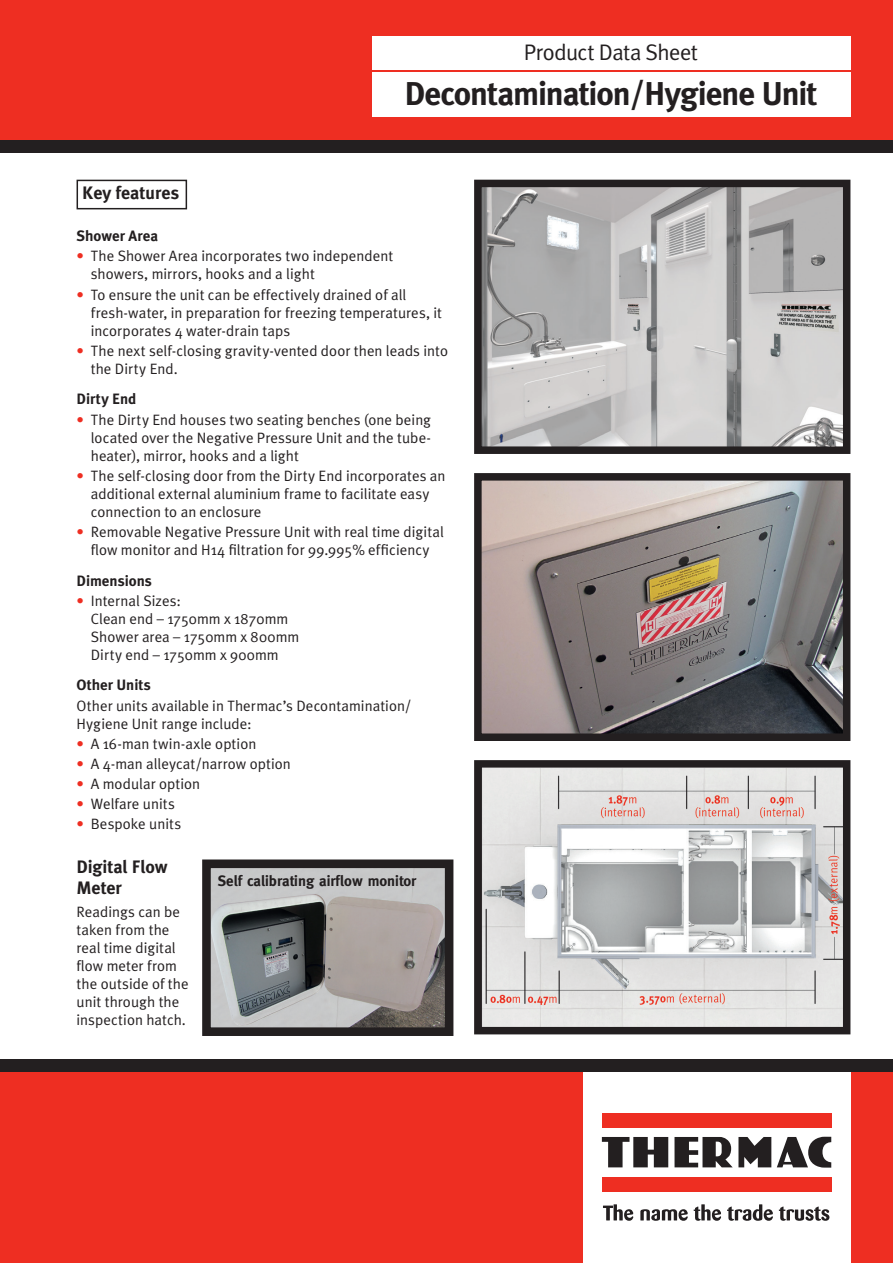
<style>
.page{position:relative;width:893px;height:1263px;background:#fff}
.page>*{position:absolute;margin:0;border:0;box-sizing:border-box;transform-origin:0 0}
.t1{font:33px "Meta Plus Bold Roman";letter-spacing:-.03em;color:#231f20}
.t2{font:22.5px "Meta Plus Normal";letter-spacing:-.025em;color:#231f20}
.t3{font:18px/21px "Meta Plus Bold Roman";color:#231f20}
.t4{font:15px/18px "Meta Plus Normal";letter-spacing:.005em;color:#231f20}
.t5{font:15px "Meta Plus Bold Roman";color:#231f20}
.t6{font:700 15px "Meta";color:#231f20}
.s1{color:#ee2e22}
</style>
<div class="page">
<div style="left:0;top:1071px;width:893px;height:192px;background:#ee2e22"></div>
<div style="left:583px;top:1065px;width:267px;height:198px;background:#fff"></div>
<div style="left:602px;top:1113px;width:229px;height:14px;background:#ee2e22"></div>
<div style="left:602px;top:1177px;width:229px;height:15px;background:#ee2e22"></div>
<svg style="left:602px;top:1137px;width:66px;height:30px"></svg>
<svg style="left:674px;top:1137px;width:97px;height:30px"></svg>
<svg style="left:777px;top:1137px;width:54px;height:31px"></svg>
<svg style="left:603px;top:1204px;width:30px;height:17px"></svg>
<svg style="left:640px;top:1209px;width:48px;height:12px"></svg>
<svg style="left:694px;top:1204px;width:27px;height:17px"></svg>
<svg style="left:727px;top:1204px;width:46px;height:17px"></svg>
<svg style="left:779px;top:1206px;width:50px;height:15px"></svg>
<div style="left:0;top:1059px;width:893px;height:12px;background:#231f20"></div>
<div style="left:0;top:0;width:893px;height:140px;background:#ee2e22"></div>
<div style="left:0;top:140px;width:893px;height:13px;background:#231f20"></div>
<div style="left:372px;top:36px;width:478px;height:34px;background:#fff"></div>
<div style="left:372px;top:72px;width:478px;height:45px;background:#fff"></div>
<img style="left:483px;top:769px;width:358px;height:256px">
<div style="left:474px;top:760px;width:376px;height:274px;border:8px solid #231f20"></div>
<div style="left:77px;top:180px;width:110px;height:29px;border:2px solid #231f20"></div>
<img style="left:483px;top:189px;width:358px;height:256px">
<div style="left:474px;top:180px;width:376px;height:274px;border:8px solid #231f20"></div>
<img style="left:483px;top:482px;width:358px;height:250px">
<div style="left:474px;top:473px;width:376px;height:268px;border:8px solid #231f20"></div>
<img style="left:212px;top:869px;width:231px;height:157px">
<div style="left:202px;top:859px;width:251px;height:177px;border:9px solid #231f20"></div>
<p class="t3" style="left:82px;top:183px;width:98px">Key features</p>
<h2 class="t2" style="left:524px;top:39px;width:176px">Product Data Sheet</h2>
<h1 class="t1" style="left:404px;top:74px;width:415px">Decontamination/Hygiene Unit</h1>
<p class="t5" style="left:77px;top:227px;width:83px">Shower Area</p>
<p class="t4" style="left:91px;top:247px;width:304px;text-indent:-14px"><span class="s1">•</span> The Shower Area incorporates two independent showers, mirrors, hooks and a light</p>
<p class="t4" style="left:91px;top:285px;width:353px;text-indent:-14px"><span class="s1">•</span> To ensure the unit can be effectively drained of all fresh-water, in preparation for freezing temperatures, it incorporates 4 water-drain taps</p>
<p class="t4" style="left:91px;top:341px;width:359px;text-indent:-14px"><span class="s1">•</span> The next self-closing gravity-vented door then leads into the Dirty End.</p>
<p class="t5" style="left:77px;top:391px;width:61px">Dirty End</p>
<p class="t4" style="left:91px;top:410px;width:342px;text-align:justify;text-indent:-14px"><span class="s1">•</span> The Dirty End houses two seating benches (one being located over the Negative Pressure Unit and the tube&shy;heater), mirror, hooks and a light</p>
<p class="t4" style="left:91px;top:466px;width:356px;text-indent:-14px"><span class="s1">•</span> The self-closing door from the Dirty End incorporates an additional external aluminium frame to facilitate easy connection to an enclosure</p>
<p class="t4" style="left:77px;top:522px;width:369px;text-align:center"><span class="s1">•</span> Removable Negative Pressure Unit with real time digital flow monitor and H14 filtration for 99.995% efficiency</p>
<p class="t5" style="left:77px;top:572px;width:77px">Dimensions</p>
<p class="t4" style="left:91px;top:591px;width:210px;text-indent:-14px"><span class="s1">•</span> Internal Sizes:<br>Clean end – 1750mm x 1870mm<br>Shower area – 1750mm x 800mm<br>Dirty end – 1750mm x 900mm</p>
<p class="t5" style="left:77px;top:677px;width:76px">Other Units</p>
<p class="t4" style="left:77px;top:696px;width:336px">Other units available in Thermac’s Decontamination/<br>Hygiene Unit range include:</p>
<p class="t4" style="left:77px;top:734px;width:181px"><span class="s1">•</span> A 16-man twin-axle option</p>
<p class="t4" style="left:77px;top:754px;width:216px"><span class="s1">•</span> A 4-man alleycat/narrow option</p>
<p class="t4" style="left:77px;top:775px;width:125px"><span class="s1">•</span> A modular option</p>
<p class="t4" style="left:77px;top:795px;width:100px"><span class="s1">•</span> Welfare units</p>
<p class="t4" style="left:77px;top:815px;width:106px"><span class="s1">•</span> Bespoke units</p>
<p class="t3" style="left:77px;top:857px;width:93px">Digital Flow<br>Meter</p>
<p class="t4" style="left:77px;top:902px;width:114px">Readings can be taken from the real time digital flow meter from the outside of the unit through the inspection hatch.</p>
<p class="t6" style="left:218px;top:872px;width:200px">Self calibrating airflow monitor</p>
</div>
